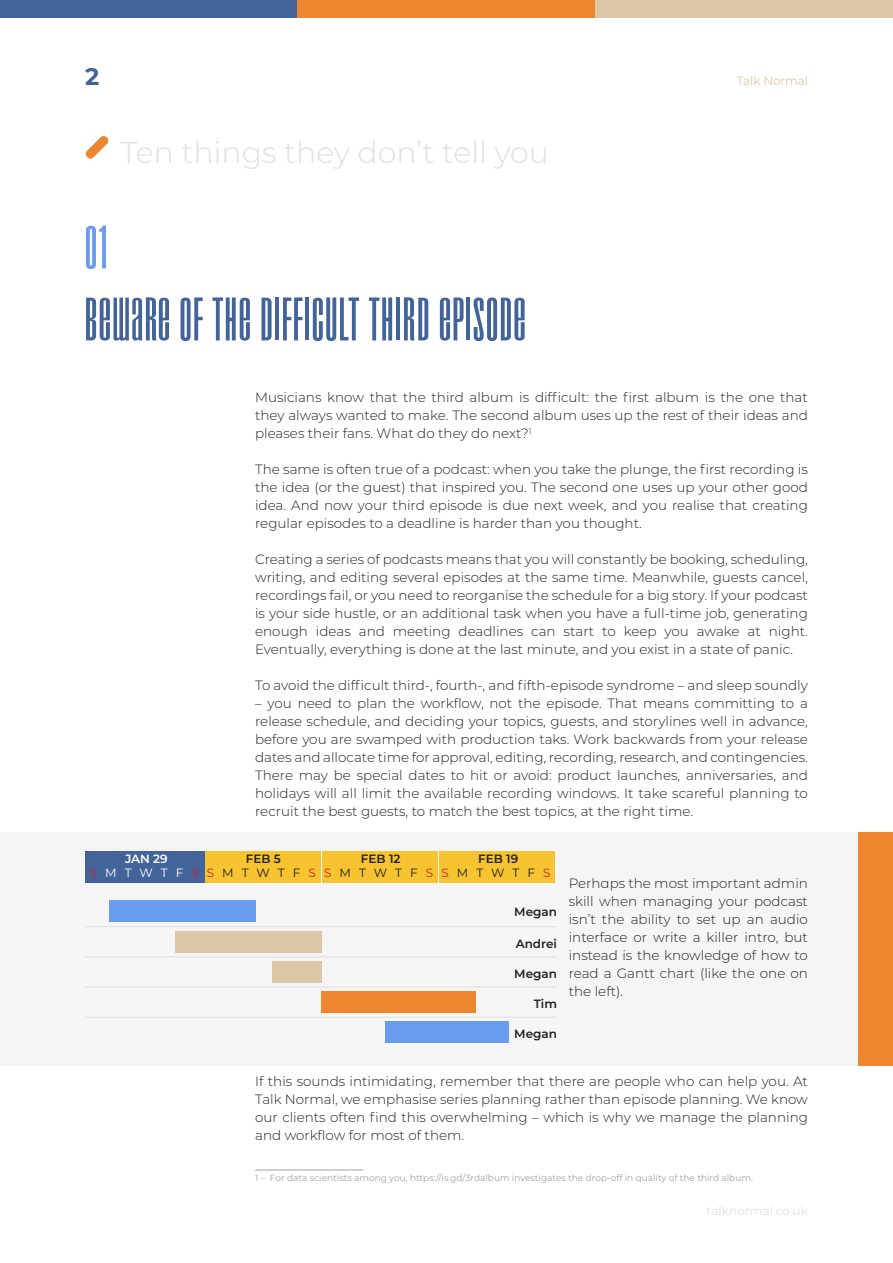
<style>
.page{position:relative;width:893px;height:1263px;background:#fff}
.page>*{position:absolute;margin:0;border:0;box-sizing:border-box;transform-origin:0 0}
.t1{font:60px "Droid";letter-spacing:.01em;color:#42649b}
.t2{font:60px "Droid";color:#6a9cee}
.t3{font:300 30px "Montserrat";color:#e0e0e0}
.t4{font:700 24px "Montserrat";color:#42649b}
.t5{font:300 13.5px/18px "Montserrat";color:#231f20;text-align:justify}
.t6{font:600 12px "Montserrat";color:#231f20}
.t7{font:12px "Montserrat";color:#231f20}
.t8{font:12px "Montserrat";letter-spacing:.01em;color:#e0e0e0}
.t9{font:12px "Montserrat";letter-spacing:-.01em;color:#ddc7a8}
.t10{font:12px "Montserrat";color:#fff}
.t11{font:600 12px "Montserrat";color:#fff}
.t12{font:9px "Montserrat";color:#a0a1a1}
.s1{color:#d1232a}
</style>
<div class="page">
<div style="left:0;top:0;width:298px;height:17px;background:#42649b"></div>
<div style="left:298px;top:0;width:297px;height:17px;background:#ee862f"></div>
<div style="left:595px;top:0;width:298px;height:17px;background:#ddc7a8"></div>
<svg style="left:85px;top:136px;width:24px;height:23px"></svg>
<div style="left:0;top:831px;width:858px;height:234px;background:#f4f5f4"></div>
<div style="left:858px;top:831px;width:35px;height:234px;background:#ee862f"></div>
<hr style="left:255px;top:1169px;width:108px;height:1px;background:#a0a1a1">
<hr style="left:85px;top:926px;width:472px;height:1px;background:#e0e0e0">
<hr style="left:85px;top:987px;width:472px;height:1px;background:#e0e0e0">
<hr style="left:85px;top:957px;width:472px;height:1px;background:#e0e0e0">
<hr style="left:85px;top:1017px;width:472px;height:1px;background:#e0e0e0">
<div style="left:109px;top:900px;width:146px;height:21px;background:#6a9cee"></div>
<div style="left:85px;top:851px;width:120px;height:31px;background:#42649b"></div>
<div style="left:206px;top:851px;width:115px;height:31px;background:#f6c331"></div>
<div style="left:323px;top:851px;width:115px;height:31px;background:#f6c331"></div>
<div style="left:439px;top:851px;width:116px;height:31px;background:#f6c331"></div>
<div style="left:175px;top:931px;width:146px;height:21px;background:#ddc7a8"></div>
<div style="left:321px;top:991px;width:154px;height:22px;background:#ee862f"></div>
<div style="left:272px;top:961px;width:49px;height:21px;background:#ddc7a8"></div>
<div style="left:385px;top:1022px;width:124px;height:21px;background:#6a9cee"></div>
<h3 class="t4" style="left:85px;top:59px;width:16px">2</h3>
<p class="t9" style="left:737px;top:72px;width:73px">Talk Normal</p>
<p class="t3" style="left:121px;top:132px;width:430px">Ten things they don’t tell you</p>
<p class="t2" style="left:85px;top:220px;width:25px">01</p>
<p class="t1" style="left:85px;top:292px;width:443px">BEWARE OF THE DIFFICULT THIRD EPISODE</p>
<p class="t5" style="left:255px;top:388px;width:554px">Musicians know that the third album is difficult: the first album is the one that they always wanted to make. The second album uses up the rest of their ideas and pleases their fans. What do they do next?<sup>1</sup></p>
<p class="t5" style="left:255px;top:460px;width:554px">The same is often true of a podcast: when you take the plunge, the first recording is the idea (or the guest) that inspired you. The second one uses up your other good idea. And now your third episode is due next week, and you realise that creating regular episodes to a deadline is harder than you thought.</p>
<p class="t5" style="left:255px;top:550px;width:554px">Creating a series of podcasts means that you will constantly be booking, scheduling, writing, and editing several episodes at the same time. Meanwhile, guests cancel, recordings fail, or you need to reorganise the schedule for a big story. If your podcast is your side hustle, or an additional task when you have a full-time job, generating enough ideas and meeting deadlines can start to keep you awake at night.<br>Eventually, everything is done at the last minute, and you exist in a state of panic.</p>
<p class="t5" style="left:255px;top:676px;width:554px">To avoid the difficult third-, fourth-, and fifth-episode syndrome – and sleep soundly</p>
<p class="t5" style="left:255px;top:694px;width:554px">– you need to plan the workflow, not the episode. That means committing to a release schedule, and deciding your topics, guests, and storylines well in advance, before you are swamped with production taks. Work backwards from your release dates and allocate time for approval, editing, recording, research, and contingencies.<br>There may be special dates to hit or avoid: product launches, anniversaries, and holidays will all limit the available recording windows. It take scareful planning to recruit the best guests, to match the best topics, at the right time.</p>
<p class="t11" style="left:125px;top:850px;width:44px">JAN 29</p>
<p class="t10" style="left:90px;top:865px;width:110px"><span class="s1">S</span> M T W T F <span class="s1">S</span></p>
<p class="t6" style="left:246px;top:850px;width:37px">FEB 5</p>
<p class="t7" style="left:207px;top:865px;width:110px"><span class="s1">S</span> M T W T F <span class="s1">S</span></p>
<p class="t6" style="left:361px;top:850px;width:41px">FEB 12</p>
<p class="t7" style="left:324px;top:865px;width:110px"><span class="s1">S</span> M T W T F <span class="s1">S</span></p>
<p class="t6" style="left:478px;top:850px;width:42px">FEB 19</p>
<p class="t7" style="left:442px;top:865px;width:110px"><span class="s1">S</span> M T W T F <span class="s1">S</span></p>
<p class="t6" style="left:514px;top:903px;width:44px">Megan</p>
<p class="t6" style="left:516px;top:935px;width:43px">Andrei</p>
<p class="t6" style="left:514px;top:965px;width:44px">Megan</p>
<p class="t6" style="left:534px;top:995px;width:25px">Tim</p>
<p class="t6" style="left:514px;top:1025px;width:44px">Megan</p>
<p class="t5" style="left:569px;top:874px;width:241px">Perhaps the most important admin skill when managing your podcast isn’t the ability to set up an audio interface or write a killer intro, but instead is the knowledge of how to read a Gantt chart (like the one on the left).</p>
<p class="t5" style="left:255px;top:1072px;width:554px">If this sounds intimidating, remember that there are people who can help you. At Talk Normal, we emphasise series planning rather than episode planning. We know our clients often find this overwhelming – which is why we manage the planning and workflow for most of them.</p>
<p class="t12" style="left:255px;top:1171px;width:499px">1 – For data scientists among you, https://is.gd/3rdalbum investigates the drop-off in quality of the third album.</p>
<p class="t8" style="left:706px;top:1202px;width:103px">talknormal.co.uk</p>
</div>
